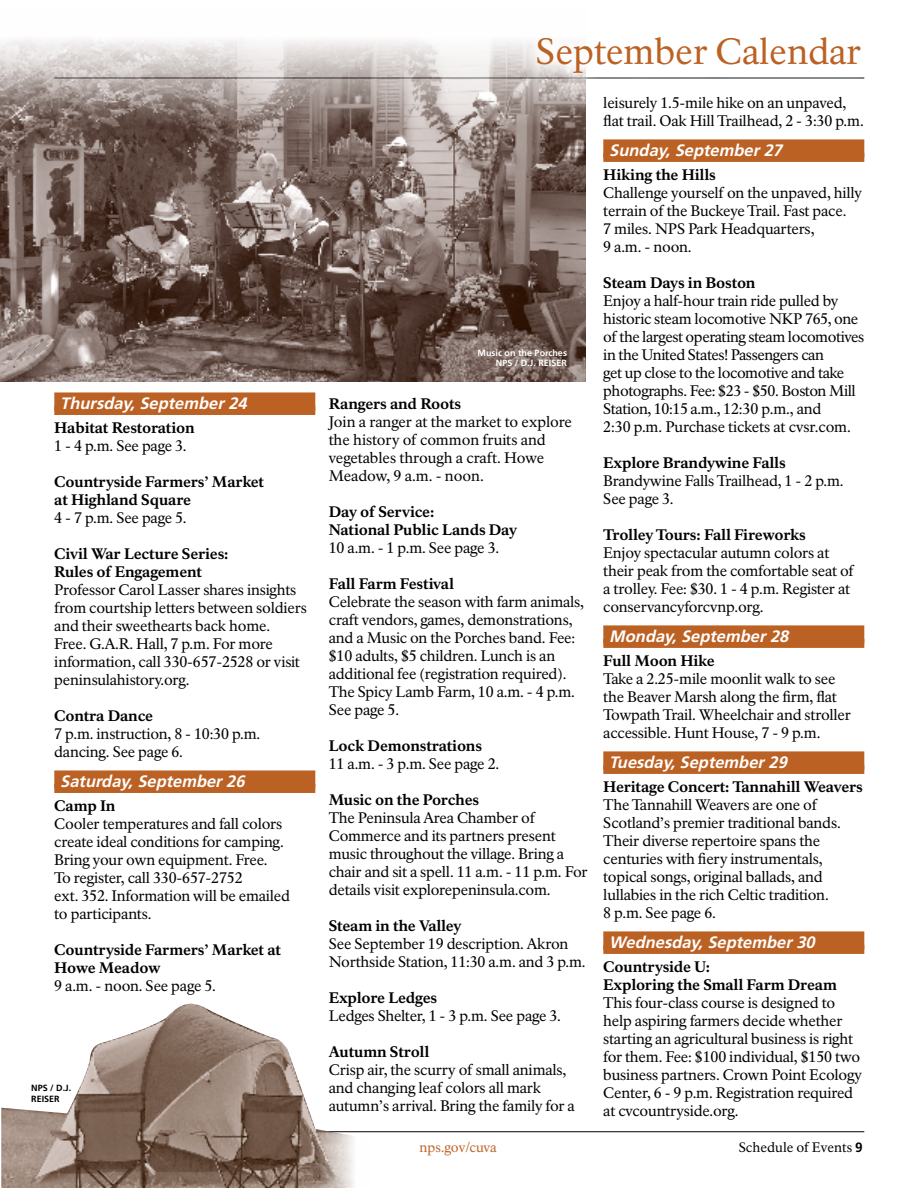
<style>
.page{position:relative;width:918px;height:1188px;background:#fff}
.page>*{position:absolute;margin:0;border:0;box-sizing:border-box;transform-origin:0 0}
.t1{font:36px "NPS Rawlinson OT";color:#bc6124}
.t2{font:italic 700 16.5px "Frutiger LT Std";color:#fff}
.t3{font:15px/18px "NPS Rawlinson OT";letter-spacing:-.015em;color:#000}
.t4{font:800 15px/18px "NPS Rawlinson OT";letter-spacing:-.01em;color:#000}
.t5{font:13.5px "NPS Rawlinson OT";color:#000}
.t6{font:13.5px "NPS Rawlinson OT";letter-spacing:-.01em;color:#bc6124}
.t7{font:700 9px/10.8px "Frutiger LT Std";color:#fff;text-align:right}
.t8{font:700 9px/10.8px "Frutiger LT Std";color:#000}
.s1{font-family:"Frutiger LT Std";font-weight:700}
</style>
<div class="page">
<hr style="left:54px;top:1131px;width:810px;height:1px;background:#000">
<div style="left:54px;top:392px;width:261px;height:18px;background:#bc6124"></div>
<div style="left:54px;top:406px;width:261px;height:9px;background:#bc6124"></div>
<div style="left:54px;top:770px;width:261px;height:18px;background:#bc6124"></div>
<div style="left:54px;top:784px;width:261px;height:9px;background:#bc6124"></div>
<div style="left:603px;top:139px;width:261px;height:18px;background:#bc6124"></div>
<div style="left:603px;top:153px;width:261px;height:9px;background:#bc6124"></div>
<div style="left:603px;top:625px;width:261px;height:18px;background:#bc6124"></div>
<div style="left:603px;top:639px;width:261px;height:9px;background:#bc6124"></div>
<div style="left:603px;top:751px;width:261px;height:18px;background:#bc6124"></div>
<div style="left:603px;top:765px;width:261px;height:9px;background:#bc6124"></div>
<div style="left:603px;top:931px;width:261px;height:18px;background:#bc6124"></div>
<div style="left:603px;top:945px;width:261px;height:9px;background:#bc6124"></div>
<img style="left:1px;top:1004px;width:372px;height:184px">
<img style="left:0;top:40px;width:585px;height:342px">
<div style="left:518px;top:18px;width:363px;height:75px;background:#fff"></div>
<p class="t2" style="left:60px;top:394px;width:192px">Thursday,September24</p>
<p class="t4" style="left:54px;top:419px;width:142px">Habitat Restoration</p>
<p class="t3" style="left:54px;top:437px;width:134px">1 - 4 p.m. See page 3.</p>
<p class="t4" style="left:54px;top:473px;width:211px">Countryside Farmers’ Market at Highland Square</p>
<p class="t3" style="left:54px;top:509px;width:134px">4 - 7 p.m. See page 5.</p>
<p class="t4" style="left:54px;top:545px;width:176px">Civil War Lecture Series:<br>Rules of Engagement</p>
<p class="t3" style="left:54px;top:581px;width:254px">Professor Carol Lasser shares insights from courtship letters between soldiers and their sweethearts back home.<br>Free. G.A.R. Hall, 7 p.m. For more information, call 330-657-2528 or visit peninsulahistory.org.</p>
<p class="t4" style="left:54px;top:707px;width:100px">Contra Dance</p>
<p class="t3" style="left:54px;top:725px;width:208px">7 p.m. instruction, 8 - 10:30 p.m. dancing. See page 6.</p>
<p class="t2" style="left:60px;top:772px;width:190px">Saturday,September26</p>
<p class="t4" style="left:54px;top:797px;width:63px">Camp In</p>
<p class="t3" style="left:54px;top:815px;width:237px">Cooler temperatures and fall colors create ideal conditions for camping.<br>Bring your own equipment. Free.<br>To register, call 330-657-2752<br>ext. 352. Information will be emailed to participants.</p>
<p class="t4" style="left:54px;top:941px;width:228px">Countryside Farmers’ Market at<br>Howe Meadow</p>
<p class="t3" style="left:54px;top:977px;width:163px">9 a.m. - noon. See page 5.</p>
<p class="t8" style="left:31px;top:1083px;width:42px">NPS / D.J.<br>REISER</p>
<h1 class="t1" style="left:536px;top:30px;width:327px">September Calendar</h1>
<p class="t7" style="left:478px;top:347px;width:91px">Music on the Porches<br>NPS / D.J. REISER</p>
<p class="t4" style="left:329px;top:395px;width:134px">Rangers and Roots</p>
<p class="t3" style="left:329px;top:413px;width:245px">Join a ranger at the market to explore the history of common fruits and vegetables through a craft. Howe<br>Meadow, 9 a.m. - noon.</p>
<p class="t4" style="left:329px;top:503px;width:190px">Day of Service:<br>National Public Lands Day</p>
<p class="t3" style="left:329px;top:539px;width:172px">10 a.m. - 1 p.m. See page 3.</p>
<p class="t4" style="left:329px;top:575px;width:127px">Fall Farm Festival</p>
<p class="t3" style="left:329px;top:593px;width:257px">Celebrate the season with farm animals, craft vendors, games, demonstrations, and a Music on the Porches band. Fee: $10 adults, $5 children. Lunch is an additional fee (registration required).<br>The Spicy Lamb Farm, 10 a.m. - 4 p.m.<br>See page 5.</p>
<p class="t4" style="left:329px;top:737px;width:155px">Lock Demonstrations</p>
<p class="t3" style="left:329px;top:755px;width:172px">11 a.m. - 3 p.m. See page 2.</p>
<p class="t4" style="left:329px;top:791px;width:152px">Music on the Porches</p>
<p class="t3" style="left:329px;top:809px;width:260px">The Peninsula Area Chamber of Commerce and its partners present music throughout the village. Bring a chair and sit a spell. 11 a.m. - 11 p.m. For details visit explorepeninsula.com.</p>
<p class="t4" style="left:329px;top:917px;width:134px">Steam in the Valley</p>
<p class="t3" style="left:329px;top:935px;width:258px">See September 19 description. Akron<br>Northside Station, 11:30 a.m. and 3 p.m.</p>
<p class="t4" style="left:329px;top:989px;width:110px">Explore Ledges</p>
<p class="t3" style="left:329px;top:1007px;width:234px">Ledges Shelter, 1 - 3 p.m. See page 3.</p>
<p class="t4" style="left:329px;top:1043px;width:102px">Autumn Stroll</p>
<p class="t3" style="left:329px;top:1061px;width:248px">Crisp air, the scurry of small animals, and changing leaf colors all mark autumn’s arrival. Bring the family for a</p>
<p class="t3" style="left:603px;top:94px;width:262px">leisurely 1.5-mile hike on an unpaved, flat trail. Oak Hill Trailhead, 2 - 3:30 p.m.</p>
<p class="t2" style="left:609px;top:140px;width:178px">Sunday,September27</p>
<p class="t4" style="left:603px;top:166px;width:114px">Hiking the Hills</p>
<p class="t3" style="left:603px;top:184px;width:260px">Challenge yourself on the unpaved, hilly terrain of the Buckeye Trail. Fast pace.<br>7 miles. NPS Park Headquarters,<br>9 a.m. - noon.</p>
<p class="t4" style="left:603px;top:274px;width:154px">Steam Days in Boston</p>
<p class="t3" style="left:603px;top:292px;width:262px">Enjoy a half-hour train ride pulled by historic steam locomotive NKP 765, one of the largest operating steam locomotives in the United States! Passengers can<br>get up close to the locomotive and take photographs. Fee: $23 - $50. Boston Mill Station, 10:15 a.m., 12:30 p.m., and<br>2:30 p.m. Purchase tickets at cvsr.com.</p>
<p class="t4" style="left:603px;top:454px;width:184px">Explore Brandywine Falls</p>
<p class="t3" style="left:603px;top:472px;width:242px">Brandywine Falls Trailhead, 1 - 2 p.m.<br>See page 3.</p>
<p class="t4" style="left:603px;top:526px;width:204px">Trolley Tours: Fall Fireworks</p>
<p class="t3" style="left:603px;top:544px;width:252px">Enjoy spectacular autumn colors at their peak from the comfortable seat of a trolley. Fee: $30. 1 - 4 p.m. Register at conservancyforcvnp.org.</p>
<p class="t2" style="left:609px;top:626px;width:185px">Monday,September28</p>
<p class="t4" style="left:603px;top:652px;width:113px">Full Moon Hike</p>
<p class="t3" style="left:603px;top:670px;width:249px">Take a 2.25-mile moonlit walk to see the Beaver Marsh along the firm, flat Towpath Trail. Wheelchair and stroller accessible. Hunt House, 7 - 9 p.m.</p>
<p class="t2" style="left:609px;top:752px;width:183px">Tuesday,September29</p>
<p class="t4" style="left:603px;top:778px;width:261px">Heritage Concert: Tannahill Weavers</p>
<p class="t3" style="left:603px;top:796px;width:239px">The Tannahill Weavers are one of Scotland’s premier traditional bands.<br>Their diverse repertoire spans the centuries with fiery instrumentals, topical songs, original ballads, and lullabies in the rich Celtic tradition.<br>8 p.m. See page 6.</p>
<p class="t2" style="left:609px;top:932px;width:211px">Wednesday,September30</p>
<p class="t4" style="left:603px;top:958px;width:235px">Countryside U:<br>Exploring the Small Farm Dream</p>
<p class="t3" style="left:603px;top:994px;width:260px">This four-class course is designed to help aspiring farmers decide whether starting an agricultural business is right for them. Fee: $100 individual, $150 two business partners. Crown Point Ecology Center, 6 - 9 p.m. Registration required at cvcountryside.org.</p>
<p class="t6" style="left:420px;top:1139px;width:79px">nps.gov/cuva</p>
<p class="t5" style="left:739px;top:1139px;width:126px">Schedule of Events <span class="s1">9</span></p>
</div>
